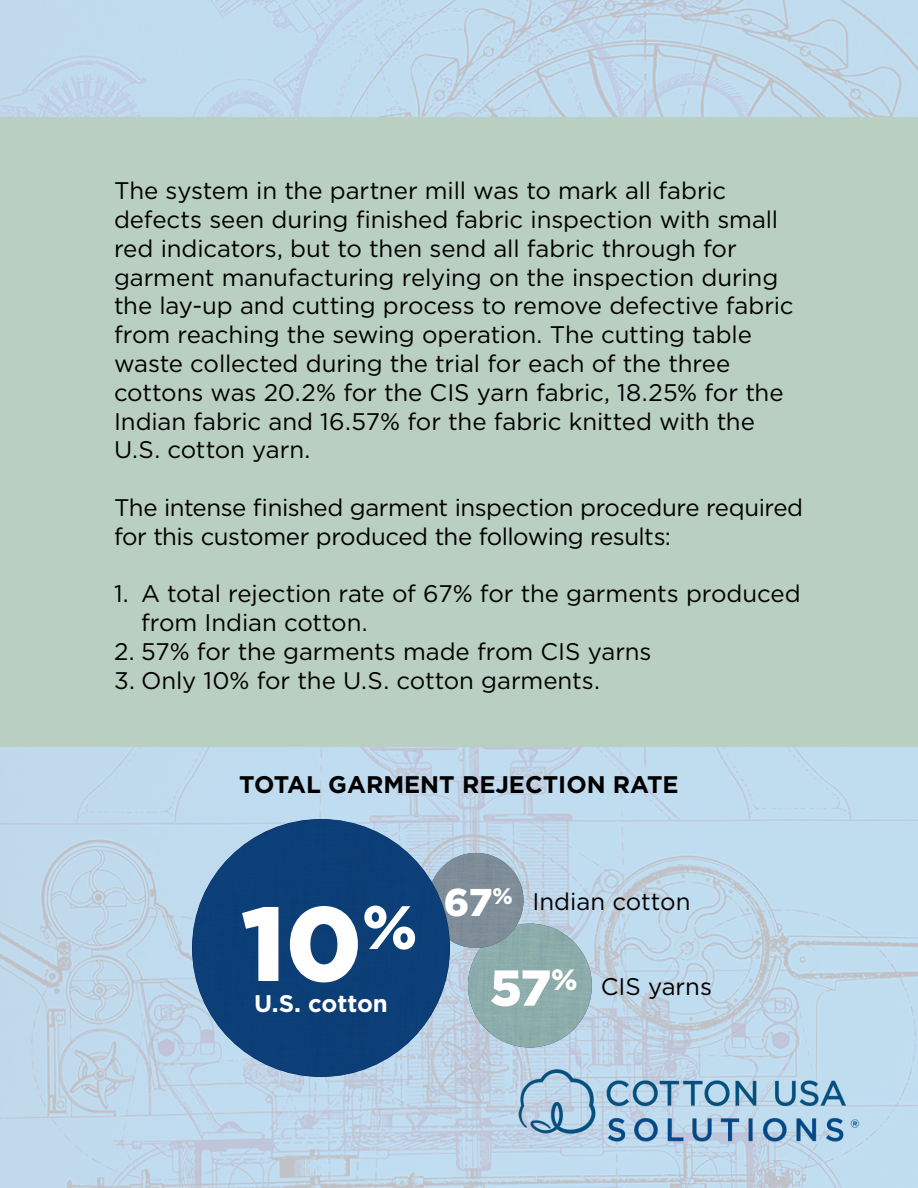
<style>
.page{position:relative;width:918px;height:1188px;background:#fff}
.page>*{position:absolute;margin:0;border:0;box-sizing:border-box;transform-origin:0 0}
.t1{font:900 105px "Gotham";color:#fff}
.t2{font:900 38.7px "Gotham";color:#fff}
.t3{font:24px/28.8px "Gotham";letter-spacing:-.005em;color:#000}
.t4{font:700 24px "Gotham";color:#000}
.t5{font:700 24px "Gotham";color:#fff}
.s1{font-weight:900;font-size:50.4px;color:#fff}
</style>
<div class="page">
<img style="left:494px;top:1048px;width:401px;height:108px">
<div style="left:468px;top:924px;width:124px;height:123px;background:#8cacab;border-radius:50%"></div>
<div style="left:428px;top:853px;width:96px;height:95px;background:#7f8d99;border-radius:50%"></div>
<div style="left:192px;top:819px;width:258px;height:258px;background:#0d3e77;border-radius:50%"></div>
<div style="left:0;top:117px;width:918px;height:630px;background:#b9cfc1"></div>
<p class="t3" style="left:114px;top:176px;width:681px">The system in the partner mill was to mark all fabric defects seen during finished fabric inspection with small red indicators, but to then send all fabric through for garment manufacturing relying on the inspection during the lay-up and cutting process to remove defective fabric from reaching the sewing operation. The cutting table waste collected during the trial for each of the three cottons was 20.2% for the CIS yarn fabric, 18.25% for the Indian fabric and 16.57% for the fabric knitted with the U.S. cotton yarn.</p>
<p class="t3" style="left:114px;top:493px;width:691px">The intense finished garment inspection procedure required for this customer produced the following results:</p>
<p class="t3" style="left:141px;top:579px;width:661px;text-indent:-27px">1. A total rejection rate of 67% for the garments produced from Indian cotton.</p>
<p class="t3" style="left:114px;top:637px;width:539px">2. 57% for the garments made from CIS yarns</p>
<p class="t3" style="left:114px;top:665px;width:488px">3. Only 10% for the U.S. cotton garments.</p>
<p class="t4" style="left:239px;top:769px;width:441px">TOTAL GARMENT REJECTION RATE</p>
<h1 class="t1" style="left:241px;top:871px;width:177px">10<sup>%</sup></h1>
<p class="t5" style="left:254px;top:988px;width:135px">U.S. cotton</p>
<h2 class="t2" style="left:444px;top:876px;width:71px">67<sup>%</sup></h2>
<p class="t3" style="left:533px;top:887px;width:160px">Indian cotton</p>
<p class="t3" style="left:490px;top:972px;width:224px"><span class="s1">57</span><sup>%</sup> CIS yarns</p>
</div>
